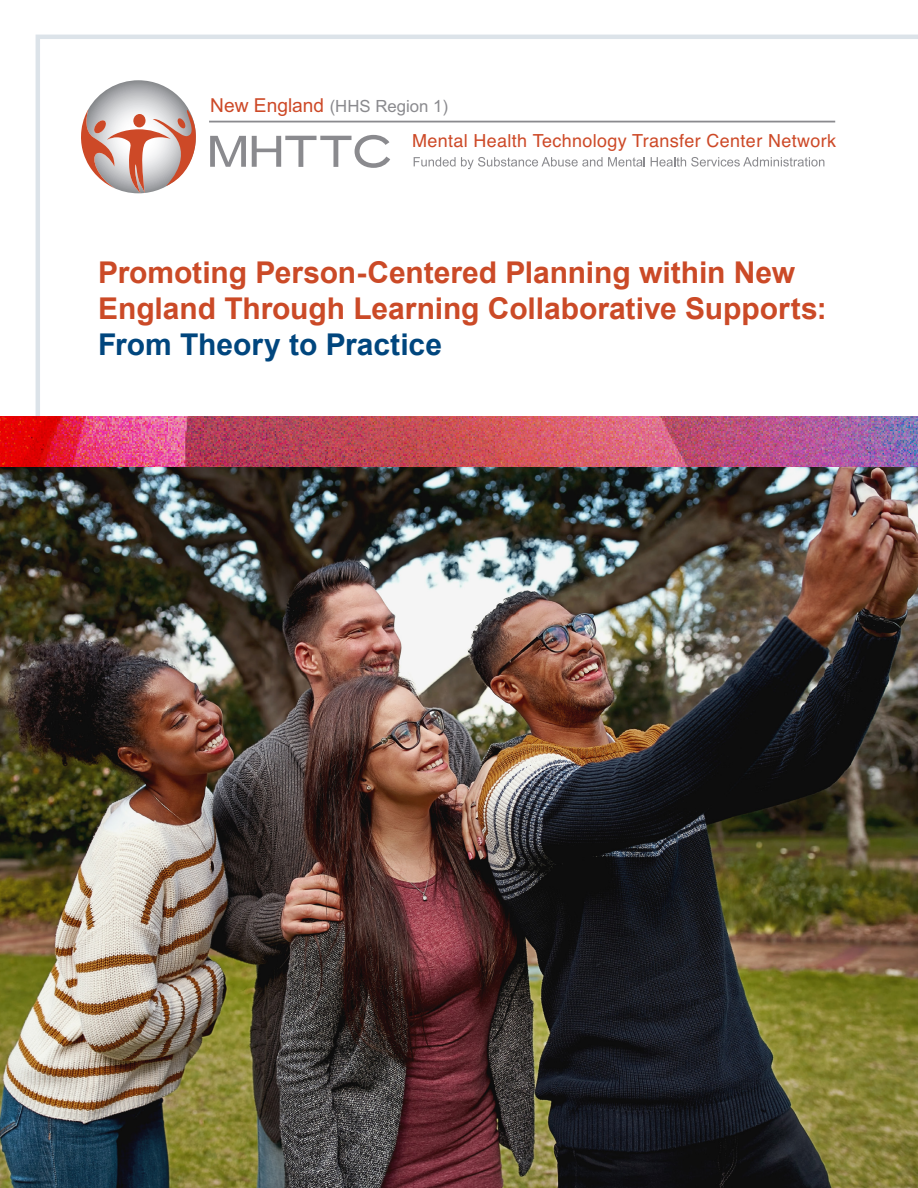
<style>
.page{position:relative;width:918px;height:1188px;background:#fff}
.page>*{position:absolute;margin:0;border:0;box-sizing:border-box;transform-origin:0 0}
.t1{font:700 30px/36px "Arial";letter-spacing:-.005em;color:#cb4a27}
.t2{font:18px "Helvetica";letter-spacing:.02em;color:#cd4927}
.t3{font:16.8px "Arial";color:#8a8a8e}
.s1{font-size:19.2px;color:#cd4927}
.s2{color:#00467e}
</style>
<div class="page">
<svg style="left:36px;top:35px;width:882px;height:382px"></svg>
<img style="left:0;top:467px;width:918px;height:721px">
<svg style="left:414px;top:157px;width:231px;height:12px"></svg>
<svg style="left:651px;top:157px;width:173px;height:10px"></svg>
<svg style="left:210px;top:136px;width:36px;height:31px"></svg>
<svg style="left:252px;top:135px;width:138px;height:33px"></svg>
<svg style="left:81px;top:80px;width:122px;height:113px"></svg>
<hr style="left:209px;top:121px;width:626px;height:1px;background:#8a8a8e">
<img style="left:0;top:417px;width:918px;height:50px">
<p class="t3" style="left:210px;top:95px;width:240px"><span class="s1">New England</span> (HHS Region 1)</p>
<p class="t2" style="left:412px;top:127px;width:425px">Mental Health Technology Transfer Center Network</p>
<h1 class="t1" style="left:98px;top:255px;width:730px">Promoting Person-Centered Planning within New<br>England Through Learning Collaborative Supports:<br><span class="s2">From Theory to Practice</span></h1>
</div>
